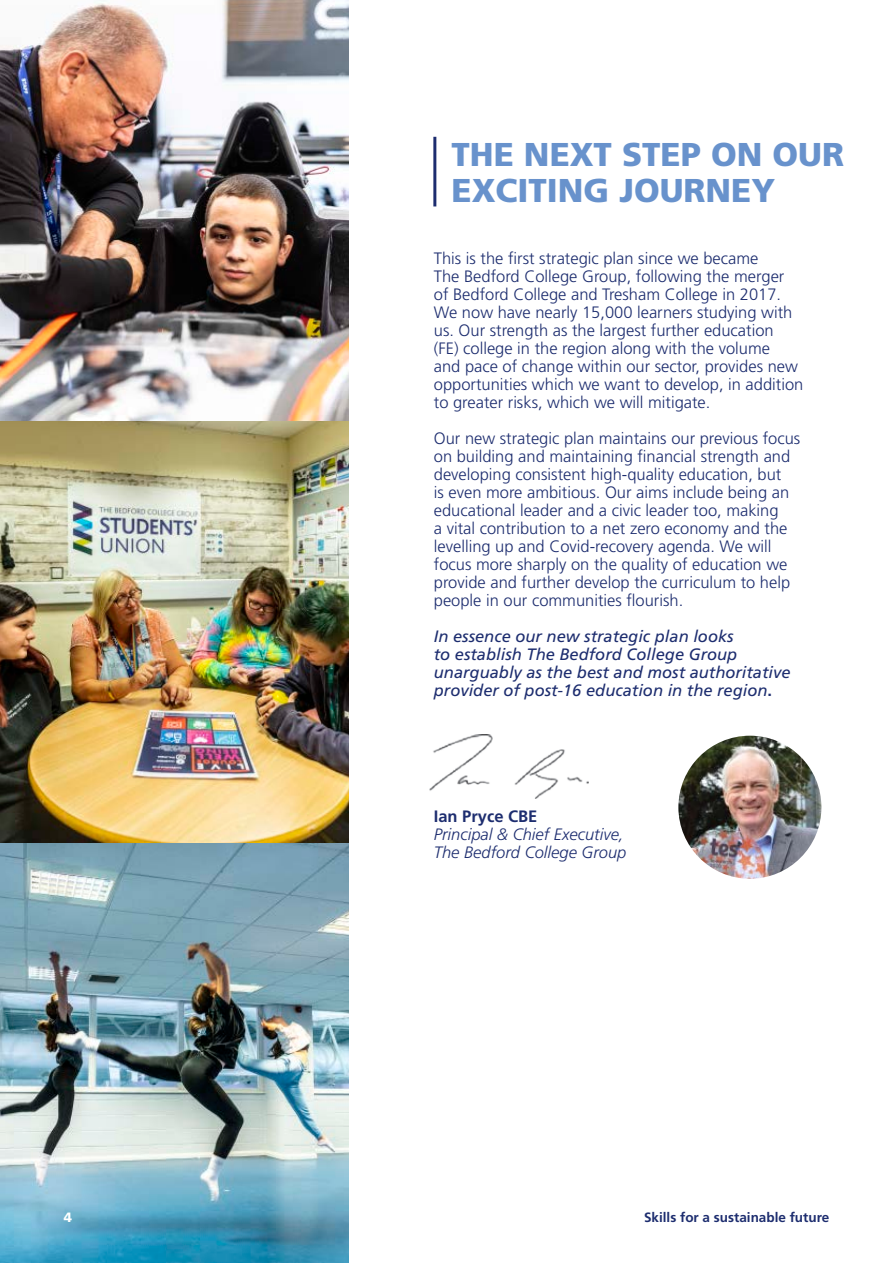
<style>
.page{position:relative;width:893px;height:1263px;background:#fff}
.page>*{position:absolute;margin:0;border:0;box-sizing:border-box;transform-origin:0 0}
.t1{font:900 33px/36px "Frutiger";color:#6892cc}
.t2{font:300 16.5px/18px "Frutiger";color:#1d2d6f}
.t3{font:italic 16.5px/18px "Frutiger";color:#1d2d6f}
.t4{font:italic 300 16.5px "Frutiger";color:#1d2d6f}
.t5{font:700 16.5px "Frutiger";color:#1d2d6f}
.t6{font:700 13.5px "Frutiger";color:#1d2d6f}
.t7{font:900 13.5px "Frutiger";color:#fff}
.s1{font-weight:700;font-style:normal}
</style>
<div class="page">
<img style="left:429px;top:734px;width:160px;height:64px">
<img style="left:0;top:0;width:349px;height:1263px">
<hr style="left:433px;top:137px;width:3px;height:69px;background:#1d2d6f">
<img style="left:678px;top:736px;width:143px;height:143px;border-radius:72px">
<p class="t7" style="left:64px;top:1209px;width:10px">4</p>
<p class="t1" style="left:452px;top:136px;width:394px">THE NEXT STEP ON OUR<br>EXCITING JOURNEY</p>
<p class="t2" style="left:434px;top:249px;width:371px">This is the first strategic plan since we became<br>The Bedford College Group, following the merger<br>of Bedford College and Tresham College in 2017.<br>We now have nearly 15,000 learners studying with us. Our strength as the largest further education<br>(FE) college in the region along with the volume<br>and pace of change within our sector, provides new opportunities which we want to develop, in addition to greater risks, which we will mitigate.</p>
<p class="t2" style="left:434px;top:429px;width:368px">Our new strategic plan maintains our previous focus on building and maintaining financial strength and developing consistent high-quality education, but<br>is even more ambitious. Our aims include being an educational leader and a civic leader too, making<br>a vital contribution to a net zero economy and the levelling up and Covid-recovery agenda. We will focus more sharply on the quality of education we provide and further develop the curriculum to help people in our communities flourish.</p>
<p class="t3" style="left:434px;top:627px;width:358px">In essence our new strategic plan looks<br>to establish The Bedford College Group unarguably as the best and most authoritative provider of post-16 education in the region<span class="s1">.</span></p>
<p class="t5" style="left:434px;top:806px;width:105px">Ian Pryce CBE</p>
<p class="t4" style="left:434px;top:825px;width:191px">Principal &amp; Chief Executive,</p>
<p class="t4" style="left:434px;top:843px;width:194px">The Bedford College Group</p>
<p class="t6" style="left:644px;top:1210px;width:187px">Skills for a sustainable future</p>
</div>
